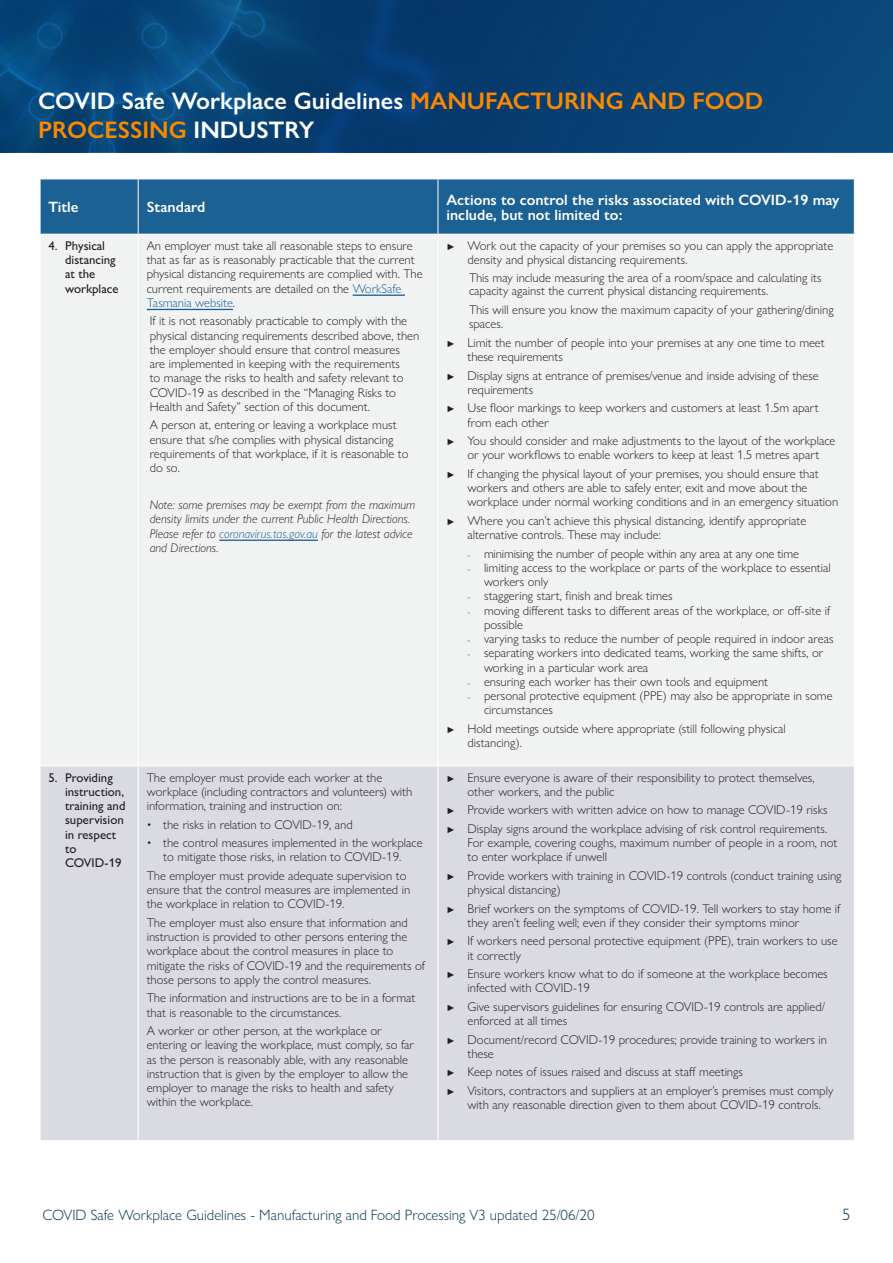
<style>
.page{position:relative;width:893px;height:1263px;background:#fff}
.page>*{position:absolute;margin:0;border:0;box-sizing:border-box;transform-origin:0 0}
.t1{font:600 24px/28.8px "Gill Sans Nova";color:#fff}
.t2{font:300 16.5px "Gill Sans Nova";color:#003750}
.F_Table_head{font:600 15px/15px "Gill Sans Nova";color:#fff}
.t3{font:300 15px "Gill Sans Nova";color:#003750}
.F_Body_Bold{font:300 12.75px/14.2px "Gill Sans Nova";color:#231f20}
.F_Body_Bold-2{font:italic 300 12.75px/14.2px "Gill Sans Nova";color:#231f20}
.F_Table_Body{font:500 12.75px/14.2px "Gill Sans Nova";color:#231f20}
.s1{color:#fa8900}
.s2{color:#175d9e}
.s3{font-weight:500;font-size:9px}
.s4{font-size:9px}
</style>
<div class="page">
<svg style="left:0;top:0;width:893px;height:151px;background:#074175"></svg>
<div style="left:41px;top:180px;width:813px;height:54px;background:#1b6194"></div>
<div style="left:41px;top:235px;width:813px;height:530px;background:#f1f3f3"></div>
<hr style="left:138px;top:235px;width:1px;height:532px;background:#fff">
<hr style="left:438px;top:235px;width:1px;height:532px;background:#fff">
<hr style="left:138px;top:179px;width:1px;height:55px;background:#fff">
<hr style="left:438px;top:179px;width:1px;height:55px;background:#fff">
<hr style="left:353px;top:295px;width:52px;height:1px;background:#175d9e">
<hr style="left:147px;top:309px;width:86px;height:1px;background:#175d9e">
<hr style="left:219px;top:540px;width:99px;height:1px;background:#175d9e">
<div style="left:41px;top:766px;width:813px;height:374px;background:#dadbe2"></div>
<hr style="left:138px;top:766px;width:1px;height:374px;background:#fff">
<hr style="left:438px;top:766px;width:1px;height:374px;background:#fff">
<h1 class="t1" style="left:38px;top:86px;width:726px">COVID Safe Workplace Guidelines <span class="s1">MANUFACTURING AND FOOD<br>PROCESSING</span> INDUSTRY</h1>
<h1 class="F_Table_head" style="left:49px;top:199px;width:32px">Title</h1>
<h1 class="F_Table_head" style="left:147px;top:199px;width:60px">Standard</h1>
<h1 class="F_Table_head" style="left:446px;top:192px;width:394px">Actions to control the risks associated with COVID-19 may include, but not limited to:</h1>
<p class="F_Table_Body" style="left:65px;top:238px;width:55px;text-indent:-16px">4. Physical distancing at the workplace</p>
<p class="F_Body_Bold" style="left:147px;top:238px;width:277px">An employer must take all reasonable steps to ensure that as far as is reasonably practicable that the current physical distancing requirements are complied with. The current requirements are detailed on the <span class="s2">WorkSafe Tasmania website</span>.</p>
<p class="F_Body_Bold" style="left:150px;top:314px;width:271px">If it is not reasonably practicable to comply with the physical distancing requirements described above, then the employer should ensure that control measures<br>are implemented in keeping with the requirements<br>to manage the risks to health and safety relevant to COVID-19 as described in the “Managing Risks to Health and Safety” section of this document.</p>
<p class="F_Body_Bold" style="left:150px;top:418px;width:260px">A person at, entering or leaving a workplace must ensure that s/he complies with physical distancing requirements of that workplace, if it is reasonable to do so.</p>
<p class="F_Body_Bold-2" style="left:150px;top:497px;width:267px">Note: some premises may be exempt from the maximum density limits under the current Public Health Directions.<br>Please refer to <span class="s2">coronavirus.tas.gov.au</span> for the latest advice and Directions.</p>
<p class="F_Body_Bold" style="left:467px;top:238px;width:367px;line-height:13.8px;text-indent:-21px"><span class="s3">►</span> Work out the capacity of your premises so you can apply the appropriate density and physical distancing requirements.</p>
<p class="F_Body_Bold" style="left:469px;top:270px;width:354px;line-height:13.8px">This may include measuring the area of a room/space and calculating its capacity against the current physical distancing requirements.</p>
<p class="F_Body_Bold" style="left:469px;top:302px;width:366px">This will ensure you know the maximum capacity of your gathering/dining spaces.</p>
<p class="F_Body_Bold" style="left:467px;top:335px;width:359px;text-indent:-21px"><span class="s3">►</span> Limit the number of people into your premises at any one time to meet these requirements</p>
<p class="F_Body_Bold" style="left:467px;top:368px;width:353px;text-indent:-21px"><span class="s3">►</span> Display signs at entrance of premises/venue and inside advising of these requirements</p>
<p class="F_Body_Bold" style="left:467px;top:401px;width:353px;text-indent:-21px"><span class="s3">►</span> Use floor markings to keep workers and customers at least 1.5m apart from each other</p>
<p class="F_Body_Bold" style="left:446px;top:433px;width:390px;text-align:center"><span class="s3">►</span> You should consider and make adjustments to the layout of the workplace or your workflows to enable workers to keep at least 1.5 metres apart</p>
<p class="F_Body_Bold" style="left:467px;top:466px;width:372px;text-indent:-21px"><span class="s3">►</span> If changing the physical layout of your premises, you should ensure that workers and others are able to safely enter, exit and move about the workplace under normal working conditions and in an emergency situation</p>
<p class="F_Body_Bold" style="left:467px;top:513px;width:340px;text-indent:-21px"><span class="s3">►</span> Where you can’t achieve this physical distancing, identify appropriate alternative controls. These may include:</p>
<p class="F_Body_Bold" style="left:467px;top:546px;width:333px"><span class="s4">-</span> minimising the number of people within any area at any one time</p>
<p class="F_Body_Bold" style="left:484px;top:560px;width:348px;text-indent:-16px"><span class="s4">-</span> limiting access to the workplace or parts of the workplace to essential workers only</p>
<p class="F_Body_Bold" style="left:467px;top:589px;width:207px"><span class="s4">-</span> staggering start, finish and break times</p>
<p class="F_Body_Bold" style="left:484px;top:603px;width:348px;text-indent:-16px"><span class="s4">-</span> moving different tasks to different areas of the workplace, or off-site if possible</p>
<p class="F_Body_Bold" style="left:467px;top:631px;width:368px"><span class="s4">-</span> varying tasks to reduce the number of people required in indoor areas</p>
<p class="F_Body_Bold" style="left:484px;top:646px;width:341px;text-indent:-16px"><span class="s4">-</span> separating workers into dedicated teams, working the same shifts, or working in a particular work area</p>
<p class="F_Body_Bold" style="left:467px;top:674px;width:302px"><span class="s4">-</span> ensuring each worker has their own tools and equipment</p>
<p class="F_Body_Bold" style="left:484px;top:688px;width:350px;text-indent:-16px"><span class="s4">-</span> personal protective equipment (PPE) may also be appropriate in some circumstances</p>
<p class="F_Body_Bold" style="left:467px;top:721px;width:320px;text-indent:-21px"><span class="s3">►</span> Hold meetings outside where appropriate (still following physical distancing).</p>
<p class="F_Table_Body" style="left:65px;top:770px;width:62px;text-indent:-16px">5. Providing instruction, training and supervision in respect to<br>COVID-19</p>
<p class="F_Body_Bold" style="left:147px;top:770px;width:267px">The employer must provide each worker at the workplace (including contractors and volunteers) with information, training and instruction on:</p>
<p class="F_Body_Bold" style="left:147px;top:817px;width:207px">• the risks in relation to COVID-19, and</p>
<p class="F_Body_Bold" style="left:147px;top:835px;width:277px;text-align:center">• the control measures implemented in the workplace to mitigate those risks, in relation to COVID-19.</p>
<p class="F_Body_Bold" style="left:147px;top:868px;width:265px">The employer must provide adequate supervision to ensure that the control measures are implemented in the workplace in relation to COVID-19.</p>
<p class="F_Body_Bold" style="left:147px;top:915px;width:280px">The employer must also ensure that information and instruction is provided to other persons entering the workplace about the control measures in place to mitigate the risks of COVID-19 and the requirements of those persons to apply the control measures.</p>
<p class="F_Body_Bold" style="left:147px;top:991px;width:270px">The information and instructions are to be in a format that is reasonable to the circumstances.</p>
<p class="F_Body_Bold" style="left:147px;top:1023px;width:269px">A worker or other person, at the workplace or entering or leaving the workplace, must comply, so far as the person is reasonably able, with any reasonable instruction that is given by the employer to allow the employer to manage the risks to health and safety within the workplace.</p>
<p class="F_Body_Bold" style="left:467px;top:770px;width:349px;text-indent:-21px"><span class="s3">►</span> Ensure everyone is aware of their responsibility to protect themselves, other workers, and the public</p>
<p class="F_Body_Bold" style="left:446px;top:803px;width:383px"><span class="s3">►</span> Provide workers with written advice on how to manage COVID-19 risks</p>
<p class="F_Body_Bold" style="left:467px;top:821px;width:371px;text-indent:-21px"><span class="s3">►</span> Display signs around the workplace advising of risk control requirements.<br>For example, covering coughs, maximum number of people in a room, not to enter workplace if unwell</p>
<p class="F_Body_Bold" style="left:467px;top:868px;width:376px;text-indent:-21px"><span class="s3">►</span> Provide workers with training in COVID-19 controls (conduct training using physical distancing)</p>
<p class="F_Body_Bold" style="left:467px;top:901px;width:374px;text-indent:-21px"><span class="s3">►</span> Brief workers on the symptoms of COVID-19. Tell workers to stay home if they aren’t feeling well; even if they consider their symptoms minor</p>
<p class="F_Body_Bold" style="left:467px;top:934px;width:372px;text-indent:-21px"><span class="s3">►</span> If workers need personal protective equipment (PPE), train workers to use it correctly</p>
<p class="F_Body_Bold" style="left:467px;top:966px;width:362px;text-indent:-21px"><span class="s3">►</span> Ensure workers know what to do if someone at the workplace becomes infected with COVID-19</p>
<p class="F_Body_Bold" style="left:467px;top:999px;width:359px;text-indent:-21px"><span class="s3">►</span> Give supervisors guidelines for ensuring COVID-19 controls are applied/ enforced at all times</p>
<p class="F_Body_Bold" style="left:467px;top:1032px;width:361px;text-indent:-21px"><span class="s3">►</span> Document/record COVID-19 procedures; provide training to workers in these</p>
<p class="F_Body_Bold" style="left:446px;top:1065px;width:298px"><span class="s3">►</span> Keep notes of issues raised and discuss at staff meetings</p>
<p class="F_Body_Bold" style="left:467px;top:1083px;width:367px;text-indent:-21px"><span class="s3">►</span> Visitors, contractors and suppliers at an employer’s premises must comply with any reasonable direction given to them about COVID-19 controls.</p>
<p class="t3" style="left:43px;top:1206px;width:553px">COVID Safe Workplace Guidelines - Manufacturing and Food Processing V3 updated 25/06/20</p>
<p class="t2" style="left:842px;top:1204px;width:10px">5</p>
</div>
